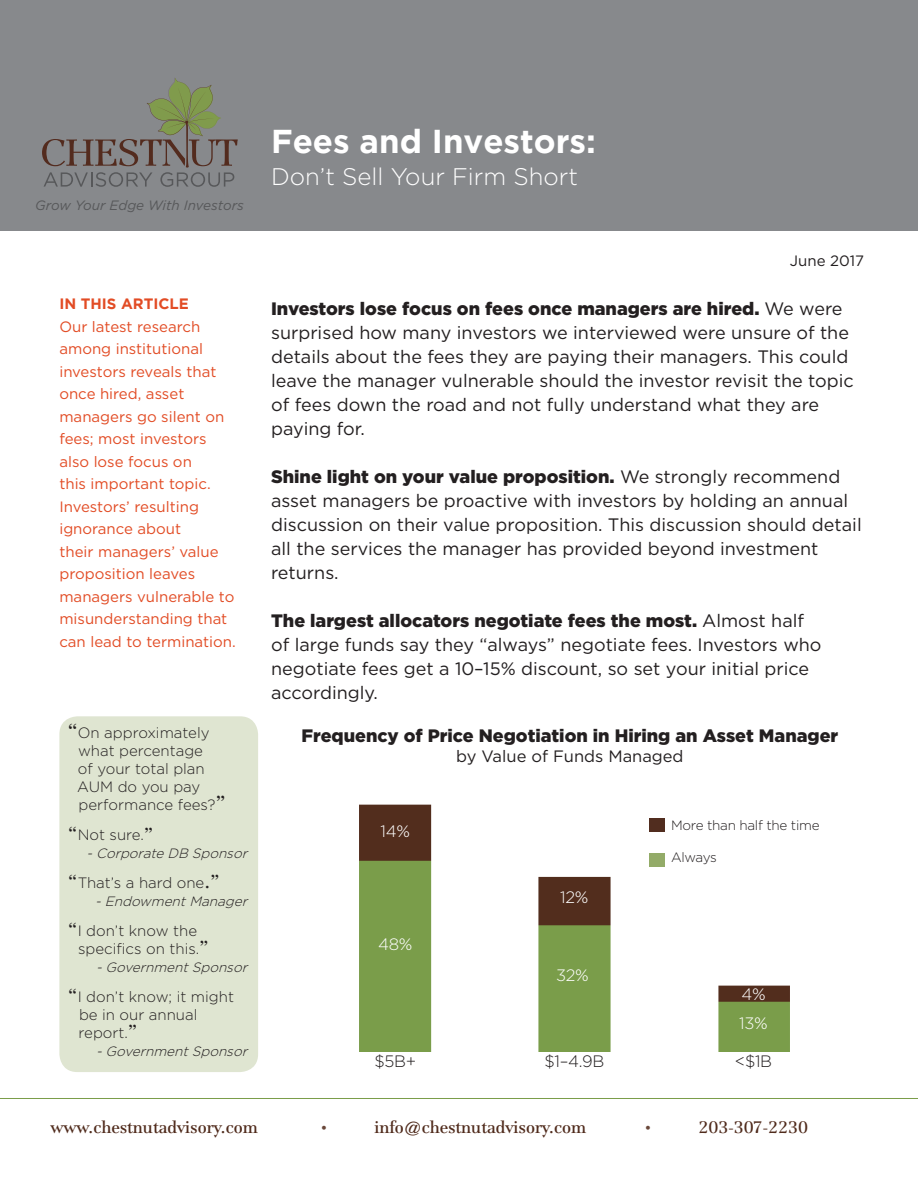
<style>
.page{position:relative;width:918px;height:1188px;background:#fff}
.page>*{position:absolute;margin:0;border:0;box-sizing:border-box;transform-origin:0 0}
.t1{font:700 33px "Gotham";color:#fff}
.t2{font:300 24px "Gotham";color:#fff}
.t3{font:18px/24px "Gotham";color:#231f20}
.t4{font:18px "AT Jamille";color:#502b1c}
.t5{font:900 18px "Gotham";color:#231f20}
.t6{font:16.5px "Gotham";color:#231f20}
.t7{font:300 16.5px "Gotham";letter-spacing:-.02em;color:#fff}
.t8{font:300 16.5px "Gotham";color:#231f20}
.t9{font:15px/22.5px "Gotham";color:#e24c25}
.t10{font:300 15px/18px "Gotham";color:#231f20}
.t11{font:700 15px "Gotham";color:#e24c25}
.t12{font:15px "Gotham";color:#231f20}
.t13{font:15px "Gotham";color:#6a483a}
.t14{font:italic 300 13.5px "Gotham";color:#231f20}
.t15{font:italic 13.5px "Gotham";color:#57585a}
.t16{font:300 13.5px "Gotham";letter-spacing:-.02em;color:#231f20}
.s1{font-family:"AT Jamille";font-weight:400;font-size:21px}
.s2{font-family:"AT Jamille";font-weight:400;font-size:19.5px}
.s3{font-weight:900}
</style>
<div class="page">
<hr style="left:0;top:1098px;width:918px;height:1px;background:#7b9d4a">
<div style="left:0;top:0;width:918px;height:230px;background:#87898c"></div>
<svg style="left:42px;top:78px;width:196px;height:109px"></svg>
<div style="left:59px;top:716px;width:199px;height:356px;background:#dfe5d1;border-radius:18px"></div>
<img style="left:359px;top:804px;width:431px;height:248px">
<div style="left:649px;top:853px;width:16px;height:13px;background:#93ab68"></div>
<div style="left:649px;top:818px;width:16px;height:14px;background:#512d1f"></div>
<p class="t15" style="left:35px;top:198px;width:210px">Grow Your Edge With Investors</p>
<p class="t11" style="left:59px;top:295px;width:131px">IN THIS ARTICLE</p>
<p class="t9" style="left:59px;top:315px;width:178px">Our latest research among institutional investors reveals that once hired, asset managers go silent on fees; most investors also lose focus on<br>this important topic.<br>Investors’ resulting ignorance about<br>their managers’ value proposition leaves managers vulnerable to misunderstanding that can lead to termination.</p>
<p class="t10" style="left:77px;top:723px;width:150px;text-indent:-10px"><span class="s1">“</span>On approximately what percentage<br>of your total plan<br>AUM do you pay performance fees?<span class="s1">”</span></p>
<p class="t10" style="left:68px;top:825px;width:87px"><span class="s2">“</span>Not sure.<span class="s2">”</span></p>
<p class="t14" style="left:87px;top:846px;width:166px">-Corporate DB Sponsor</p>
<p class="t10" style="left:68px;top:873px;width:154px"><span class="s2">“</span>That’s a hard one<span class="s2">.”</span></p>
<p class="t14" style="left:95px;top:894px;width:157px">-EndowmentManager</p>
<p class="t10" style="left:78px;top:921px;width:132px;text-indent:-10px"><span class="s2">“</span>I don’t know the specifics on this.<span class="s2">”</span></p>
<p class="t14" style="left:96px;top:960px;width:156px">-GovernmentSponsor</p>
<p class="t10" style="left:79px;top:987px;width:157px;text-indent:-11px"><span class="s2">“</span>I don’t know; it might be in our annual report.<span class="s2">”</span></p>
<p class="t14" style="left:96px;top:1044px;width:156px">-GovernmentSponsor</p>
<p class="t1" style="left:271px;top:123px;width:326px">Fees and Investors:</p>
<p class="t2" style="left:271px;top:163px;width:309px">Don’t Sell Your Firm Short</p>
<p class="t12" style="left:790px;top:252px;width:76px">June 2017</p>
<p class="t3" style="left:271px;top:297px;width:584px"><span class="s3">Investors lose focus on fees once managers are hired.</span> We were surprised how many investors we interviewed were unsure of the details about the fees they are paying their managers. This could leave the manager vulnerable should the investor revisit the topic of fees down the road and not fully understand what they are paying for.</p>
<p class="t3" style="left:271px;top:465px;width:592px"><span class="s3">Shine light on your value proposition.</span> We strongly recommend asset managers be proactive with investors by holding an annual discussion on their value proposition. This discussion should detail all the services the manager has provided beyond investment returns.</p>
<p class="t3" style="left:271px;top:609px;width:552px"><span class="s3">The largest allocators negotiate fees the most.</span> Almost half of large funds say they “always” negotiate fees. Investors who negotiate fees get a 10–15% discount, so set your initial price accordingly.</p>
<p class="t5" style="left:301px;top:725px;width:538px">Frequency of Price Negotiation in Hiring an Asset Manager</p>
<p class="t6" style="left:456px;top:747px;width:229px">by Value of Funds Managed</p>
<p class="t7" style="left:381px;top:822px;width:31px">14%</p>
<p class="t7" style="left:378px;top:936px;width:36px">48%</p>
<p class="t8" style="left:374px;top:1052px;width:43px">$5B+</p>
<p class="t7" style="left:560px;top:888px;width:30px">12%</p>
<p class="t7" style="left:556px;top:966px;width:34px">32%</p>
<p class="t8" style="left:544px;top:1052px;width:61px">$1–4.9B</p>
<p class="t16" style="left:671px;top:818px;width:150px">More than half the time</p>
<p class="t16" style="left:671px;top:850px;width:47px">Always</p>
<p class="t7" style="left:741px;top:985px;width:26px">4%</p>
<p class="t7" style="left:739px;top:1014px;width:30px">13%</p>
<p class="t8" style="left:735px;top:1052px;width:39px">&lt;$1B</p>
<p class="t4" style="left:51px;top:1116px;width:209px">www.chestnutadvisory.com</p>
<p class="t13" style="left:321px;top:1119px;width:9px">•</p>
<p class="t4" style="left:375px;top:1116px;width:213px">info@chestnutadvisory.com</p>
<p class="t13" style="left:645px;top:1119px;width:9px">•</p>
<p class="t4" style="left:699px;top:1116px;width:111px">203-307-2230</p>
</div>
